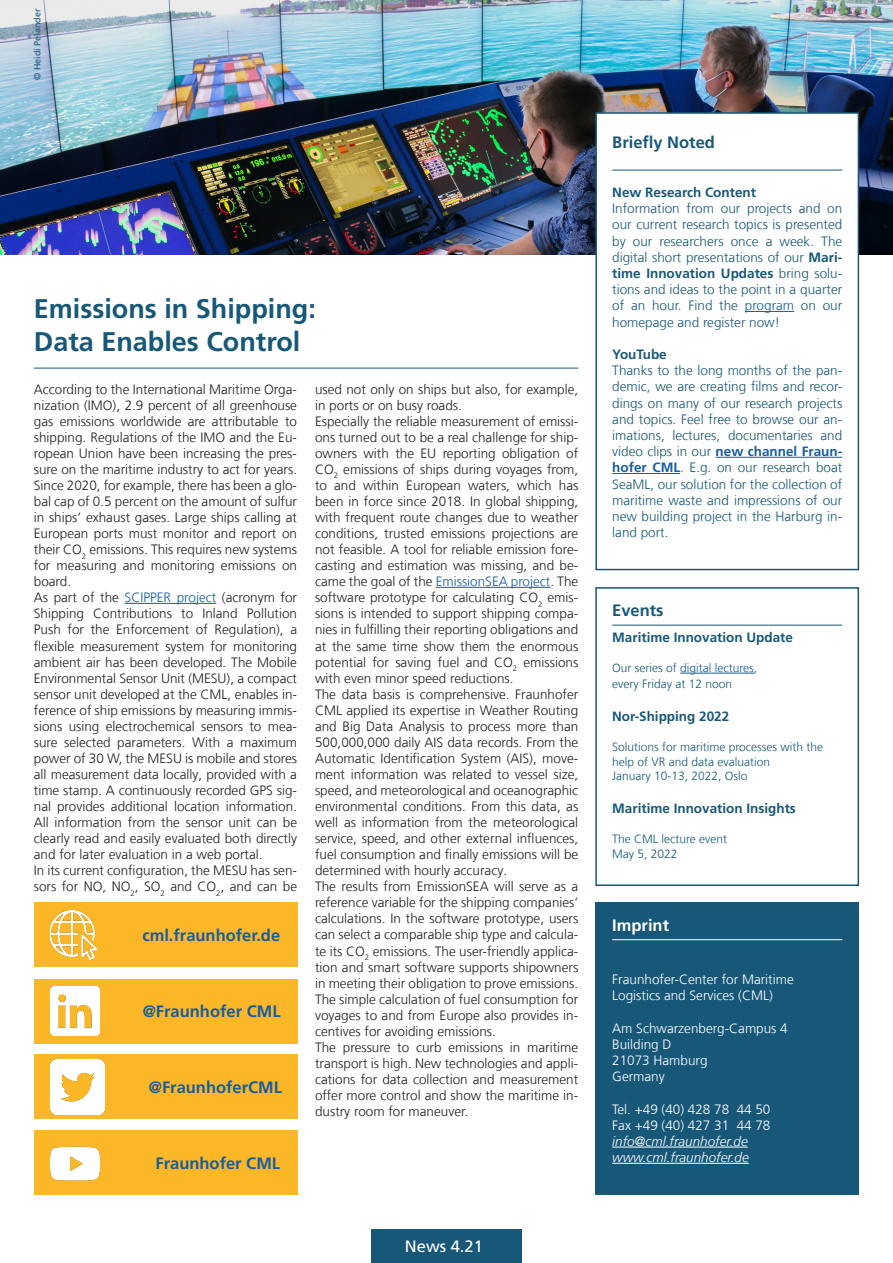
<style>
.page{position:relative;width:893px;height:1263px;background:#fff}
.page>*{position:absolute;margin:0;border:0;box-sizing:border-box;transform-origin:0 0}
.t1{font:700 27px "Frutiger LT Com";color:#175879}
.t2{font:700 16.5px "Frutiger LT Com";color:#175d9e}
.t3{font:700 16.5px "Frutiger LT Com";color:#175879}
.t4{font:16.5px "Frutiger LT Com";color:#fff}
.t5{font:700 16.5px "Frutiger LT Com";color:#fff}
.t6{font:300 13.5px/16px "Frutiger LT Com";color:#231f20;text-align:justify}
.t7{font:300 13.5px/16.2px "Frutiger LT Com";color:#175879;text-align:justify}
.t8{font:300 13.5px "Frutiger LT Com";color:#fff}
.t9{font:700 13.5px "Frutiger LT Com";color:#175879}
.t10{font:italic 300 13.5px "Frutiger LT Com";color:#fff}
.t11{font:300 12px/14.4px "Frutiger LT Com";color:#175879}
.t12{font:300 12px "Frutiger LT Com";color:#175d9e}
.t13{font:9px "Frutiger LT Com";color:#175879}
.s1{color:#175d9e}
.s2{font-weight:700}
.s3{font-weight:700;color:#175d9e}
.s4{color:#175879}
</style>
<div class="page">
<div style="left:595px;top:902px;width:264px;height:293px;background:#175879"></div>
<hr style="left:612px;top:939px;width:230px;height:1px;background:#fff">
<hr style="left:612px;top:1147px;width:136px;height:1px;background:#fff">
<hr style="left:612px;top:1163px;width:137px;height:1px;background:#fff">
<hr style="left:125px;top:603px;width:91px;height:1px;background:#175d9e">
<hr style="left:436px;top:587px;width:114px;height:1px;background:#175d9e">
<hr style="left:34px;top:368px;width:544px;height:1px;background:#175879">
<img style="left:0;top:0;width:893px;height:255px">
<div style="left:595px;top:587px;width:264px;height:299px;background:#fff;border:2px solid #175879"></div>
<hr style="left:612px;top:625px;width:230px;height:1px;background:#175879">
<hr style="left:680px;top:673px;width:74px;height:1px;background:#175d9e">
<div style="left:34px;top:902px;width:264px;height:65px;background:#fcb729"></div>
<div style="left:34px;top:979px;width:264px;height:64px;background:#fcb729"></div>
<div style="left:34px;top:1054px;width:264px;height:65px;background:#fcb729"></div>
<div style="left:34px;top:1130px;width:264px;height:65px;background:#fcb729"></div>
<img style="left:51px;top:1060px;width:54px;height:54px">
<img style="left:51px;top:987px;width:48px;height:48px">
<img style="left:51px;top:910px;width:45px;height:49px">
<img style="left:51px;top:1146px;width:49px;height:35px">
<div style="left:595px;top:112px;width:264px;height:458px;background:#fff;border:2px solid #175879"></div>
<hr style="left:612px;top:170px;width:230px;height:1px;background:#175879">
<hr style="left:745px;top:311px;width:49px;height:1px;background:#175d9e">
<hr style="left:716px;top:457px;width:126px;height:1px;background:#175d9e">
<hr style="left:612px;top:473px;width:68px;height:1px;background:#175d9e">
<div style="left:371px;top:1229px;width:151px;height:34px;background:#175879"></div>
<p class="t13" style="left:32px;top:80px;width:73px;rotate:-90deg">© Heidi Pelander</p>
<p class="t1" style="left:34px;top:293px;width:284px">Emissions in Shipping:</p>
<p class="t1" style="left:34px;top:326px;width:268px">Data Enables Control</p>
<p class="t6" style="left:34px;top:381px;width:265px">According to the International Maritime Orga&shy;nization (IMO), 2.9 percent of all greenhouse gas emissions worldwide are attributable to shipping. Regulations of the IMO and the Eu&shy;ropean Union have been increasing the pres&shy;sure on the maritime industry to act for years.<br>Since 2020, for example, there has been a glo&shy;bal cap of 0.5 percent on the amount of sulfur in ships‘ exhaust gases. Large ships calling at European ports must monitor and report on their CO<sub>2</sub> emissions. This requires new systems for measuring and monitoring emissions on board.</p>
<p class="t6" style="left:34px;top:590px;width:265px">As part of the <span class="s1">SCIPPER project</span> (acronym for Shipping Contributions to Inland Pollution Push for the Enforcement of Regulation), a flexible measurement system for monitoring ambient air has been developed. The Mobile Environmental Sensor Unit (MESU), a compact sensor unit developed at the CML, enables in&shy;ference of ship emissions by measuring immis&shy;sions using electrochemical sensors to mea&shy;sure selected parameters. With a maximum power of 30 W, the MESU is mobile and stores all measurement data locally, provided with a time stamp. A continuously recorded GPS sig&shy;nal provides additional location information.<br>All information from the sensor unit can be clearly read and easily evaluated both directly and for later evaluation in a web portal.</p>
<p class="t6" style="left:34px;top:863px;width:265px">In its current configuration, the MESU has sen&shy;sors for NO, NO<sub>2</sub>, SO<sub>2</sub> and CO<sub>2</sub>, and can be</p>
<p class="t2" style="left:142px;top:925px;width:139px">cml.fraunhofer.de</p>
<p class="t2" style="left:143px;top:1002px;width:139px">@Fraunhofer CML</p>
<p class="t2" style="left:149px;top:1078px;width:135px">@FraunhoferCML</p>
<p class="t2" style="left:156px;top:1154px;width:126px">Fraunhofer CML</p>
<p class="t6" style="left:315px;top:381px;width:265px">used not only on ships but also, for example, in ports or on busy roads.</p>
<p class="t6" style="left:315px;top:413px;width:265px">Especially the reliable measurement of emissi&shy;ons turned out to be a real challenge for ship&shy;owners with the EU reporting obligation of CO<sub>2</sub> emissions of ships during voyages from, to and within European waters, which has been in force since 2018. In global shipping, with frequent route changes due to weather conditions, trusted emissions projections are not feasible. A tool for reliable emission fore&shy;casting and estimation was missing, and be&shy;came the goal of the <span class="s1">EmissionSEA project</span>. The software prototype for calculating CO<sub>2</sub> emis&shy;sions is intended to support shipping compa&shy;nies in fulfilling their reporting obligations and at the same time show them the enormous potential for saving fuel and CO<sub>2</sub> emissions with even minor speed reductions.</p>
<p class="t6" style="left:315px;top:686px;width:265px">The data basis is comprehensive. Fraunhofer CML applied its expertise in Weather Routing and Big Data Analysis to process more than 500,000,000 daily AIS data records. From the Automatic Identification System (AIS), move&shy;ment information was related to vessel size, speed, and meteorological and oceanographic environmental conditions. From this data, as well as information from the meteorological service, speed, and other external influences, fuel consumption and finally emissions will be determined with hourly accuracy.</p>
<p class="t6" style="left:315px;top:879px;width:265px">The results from EmissionSEA will serve as a reference variable for the shipping companies‘ calculations. In the software prototype, users can select a comparable ship type and calcula&shy;te its CO<sub>2</sub> emissions. The user-friendly applica&shy;tion and smart software supports shipowners in meeting their obligation to prove emissions.<br>The simple calculation of fuel consumption for voyages to and from Europe also provides in&shy;centives for avoiding emissions.</p>
<p class="t6" style="left:315px;top:1039px;width:265px">The pressure to curb emissions in maritime transport is high. New technologies and appli&shy;cations for data collection and measurement offer more control and show the maritime in&shy;dustry room for maneuver.</p>
<p class="t4" style="left:405px;top:1237px;width:79px">News 4.21</p>
<p class="t3" style="left:612px;top:132px;width:104px">Briefly Noted</p>
<p class="t9" style="left:612px;top:184px;width:145px">New Research Content</p>
<p class="t7" style="left:612px;top:201px;width:232px">Information from our projects and on our current research topics is presented by our researchers once a week. The digital short presentations of our <span class="s2">Mari&shy;time Innovation Updates</span> bring solu&shy;tions and ideas to the point in a quarter of an hour. Find the <span class="s1">program</span> on our homepage and register now!</p>
<p class="t9" style="left:612px;top:346px;width:56px">YouTube</p>
<p class="t7" style="left:612px;top:363px;width:232px">Thanks to the long months of the pan&shy;demic, we are creating films and recor&shy;dings on many of our research projects and topics. Feel free to browse our an&shy;imations, lectures, documentaries and video clips in our <span class="s3">new channel Fraun&shy;hofer CML</span>. E.g. on our research boat SeaML, our solution for the collection of maritime waste and impressions of our new building project in the Harburg in&shy;land port.</p>
<p class="t3" style="left:612px;top:601px;width:53px">Events</p>
<p class="t9" style="left:612px;top:629px;width:182px">Maritime Innovation Update</p>
<p class="t12" style="left:612px;top:661px;width:147px"><span class="s4">Our series of</span> digital lectures<span class="s4">,</span></p>
<p class="t11" style="left:612px;top:677px;width:122px">every Friday at 12 noon</p>
<p class="t9" style="left:612px;top:708px;width:119px">Nor-Shipping 2022</p>
<p class="t11" style="left:612px;top:740px;width:213px">Solutions for maritime processes with the help of VR and data evaluation</p>
<p class="t11" style="left:612px;top:769px;width:137px">January 10-13, 2022, Oslo</p>
<p class="t9" style="left:612px;top:800px;width:185px">Maritime Innovation Insights</p>
<p class="t11" style="left:612px;top:832px;width:117px">The CML lecture event</p>
<p class="t11" style="left:612px;top:846px;width:67px">May 5, 2022</p>
<p class="t5" style="left:612px;top:915px;width:58px">Imprint</p>
<p class="t8" style="left:612px;top:971px;width:183px">Fraunhofer-Center for Maritime</p>
<p class="t8" style="left:612px;top:988px;width:162px">Logistics and Services (CML)</p>
<p class="t8" style="left:612px;top:1020px;width:177px">Am Schwarzenberg-Campus 4</p>
<p class="t8" style="left:612px;top:1036px;width:61px">Building D</p>
<p class="t8" style="left:612px;top:1052px;width:97px">21073 Hamburg</p>
<p class="t8" style="left:612px;top:1069px;width:54px">Germany</p>
<p class="t8" style="left:612px;top:1101px;width:160px">Tel. +49 (40) 428 78 44 50</p>
<p class="t8" style="left:612px;top:1117px;width:160px">Fax +49 (40) 427 31 44 78</p>
<p class="t10" style="left:612px;top:1133px;width:137px">info@cml.fraunhofer.de</p>
<p class="t10" style="left:612px;top:1149px;width:138px">www.cml.fraunhofer.de</p>
</div>
